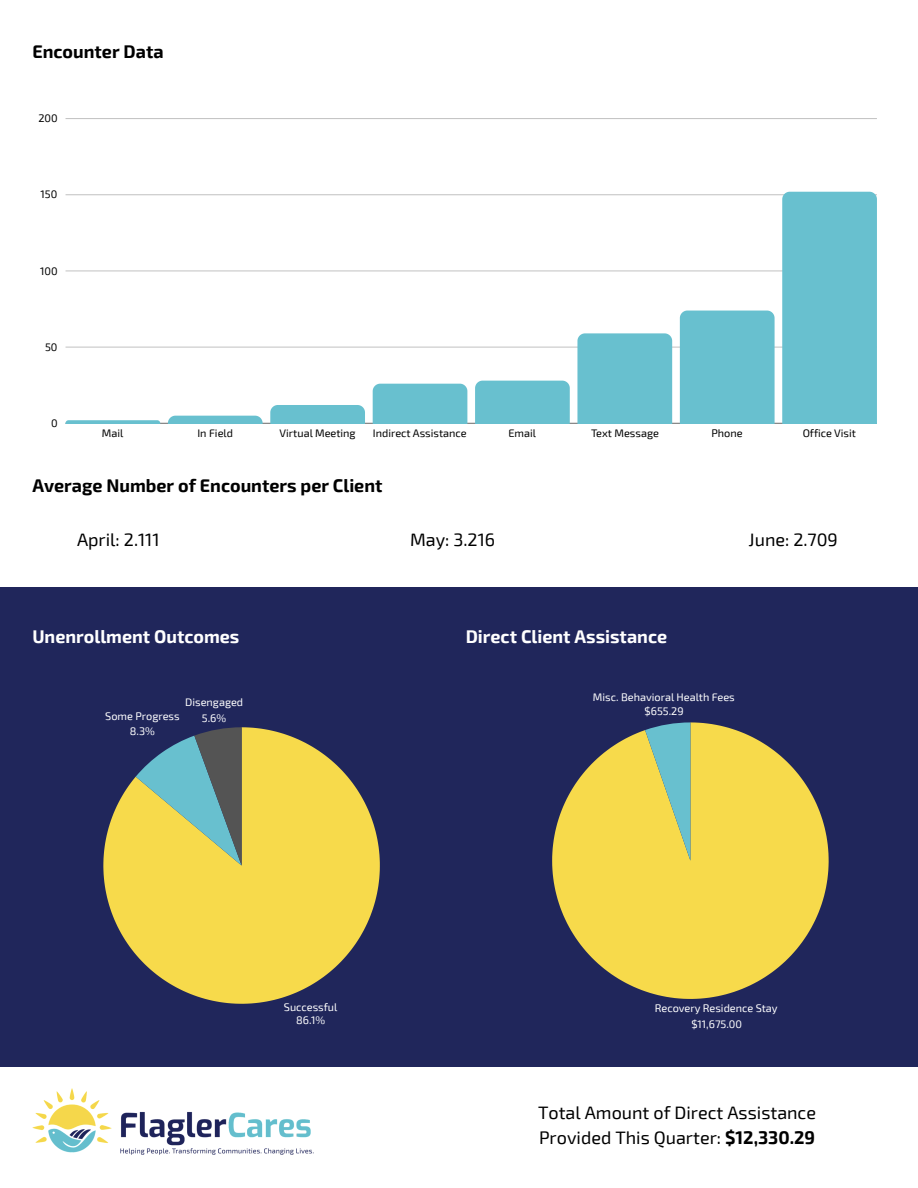
<style>
.page{position:relative;width:918px;height:1188px;background:#fff}
.page>*{position:absolute;margin:0;border:0;box-sizing:border-box;transform-origin:0 0}
.t1{font:18px/24.8px "Exo 2";color:#000}
.t2{font:700 18px "Exo 2";color:#000}
.t3{font:700 18px "Exo 2";color:#fff}
.t4{font:10.95px/15.1px "Exo 2";color:#fff;text-align:center}
.t5{font:10.95px "Exo 2";color:#000}
.s1{font-weight:700}
</style>
<div class="page">
<div style="left:0;top:587px;width:918px;height:480px;background:#20265b"></div>
<img style="left:32px;top:1088px;width:282px;height:67px">
<svg style="left:103px;top:727px;width:277px;height:277px;fill:#f7da4b"></svg>
<svg style="left:136px;top:727px;width:106px;height:139px;background:#899e7b"></svg>
<svg style="left:552px;top:722px;width:277px;height:277px;fill:#f7da4b"></svg>
<svg style="left:645px;top:722px;width:45px;height:139px;background:#a9c88d"></svg>
<hr style="left:66px;top:423px;width:811px;height:1px;background:#000;opacity:.6">
<hr style="left:66px;top:347px;width:811px;height:1px;background:#d9d9d9">
<hr style="left:66px;top:271px;width:811px;height:1px;background:#e4e4e4">
<hr style="left:66px;top:195px;width:811px;height:1px;background:#eee">
<hr style="left:66px;top:118px;width:811px;height:1px;background:#c5c5c5">
<svg style="left:66px;top:420px;width:94px;height:3px"></svg>
<svg style="left:168px;top:416px;width:95px;height:7px"></svg>
<div style="left:270px;top:405px;width:95px;height:18px;background:#68c0cf"></div>
<div style="left:373px;top:384px;width:94px;height:39px;background:#68c0cf"></div>
<div style="left:475px;top:381px;width:95px;height:42px;background:#68c0cf"></div>
<div style="left:577px;top:333px;width:95px;height:90px;background:#68c0cf"></div>
<div style="left:680px;top:311px;width:95px;height:112px;background:#68c0cf"></div>
<div style="left:782px;top:192px;width:95px;height:231px;background:#68c0cf"></div>
<p class="t2" style="left:32px;top:40px;width:133px">Encounter Data</p>
<p class="t5" style="left:38px;top:111px;width:21px">200</p>
<p class="t5" style="left:41px;top:187px;width:18px">150</p>
<p class="t5" style="left:40px;top:264px;width:19px">100</p>
<p class="t5" style="left:45px;top:340px;width:14px">50</p>
<p class="t5" style="left:51px;top:416px;width:8px">0</p>
<p class="t5" style="left:102px;top:426px;width:23px">Mail</p>
<p class="t5" style="left:197px;top:426px;width:37px">In Field</p>
<p class="t5" style="left:280px;top:426px;width:78px">Virtual Meeting</p>
<p class="t5" style="left:373px;top:426px;width:95px">Indirect Assistance</p>
<p class="t5" style="left:508px;top:426px;width:29px">Email</p>
<p class="t5" style="left:591px;top:426px;width:69px">Text Message</p>
<p class="t5" style="left:711px;top:426px;width:33px">Phone</p>
<p class="t5" style="left:803px;top:426px;width:55px">Office Visit</p>
<p class="t2" style="left:32px;top:474px;width:352px">Average Number of Encounters per Client</p>
<p class="t1" style="left:77px;top:527px;width:84px">April: 2.111</p>
<h1 class="t1" style="left:410px;top:527px;width:87px">May: 3.216</h1>
<h1 class="t1" style="left:749px;top:527px;width:91px">June: 2.709</h1>
<h1 class="t3" style="left:32px;top:625px;width:209px">Unenrollment Outcomes</h1>
<p class="t4" style="left:185px;top:694px;width:59px">Disengaged<br>5.6%</p>
<p class="t4" style="left:105px;top:708px;width:76px">Some Progress<br>8.3%</p>
<p class="t4" style="left:284px;top:1000px;width:55px;line-height:13.4px">Successful<br>86.1%</p>
<p class="t3" style="left:466px;top:625px;width:203px">Direct Client Assistance</p>
<p class="t4" style="left:593px;top:689px;width:143px;line-height:14.7px">Misc. Behavioral Health Fees $655.29</p>
<p class="t4" style="left:655px;top:999px;width:124px;line-height:16.5px">Recovery Residence Stay $11,675.00</p>
<p class="t1" style="left:538px;top:1100px;width:280px">Total Amount of Direct Assistance<br>Provided This Quarter: <span class="s1">$12,330.29</span></p>
</div>
